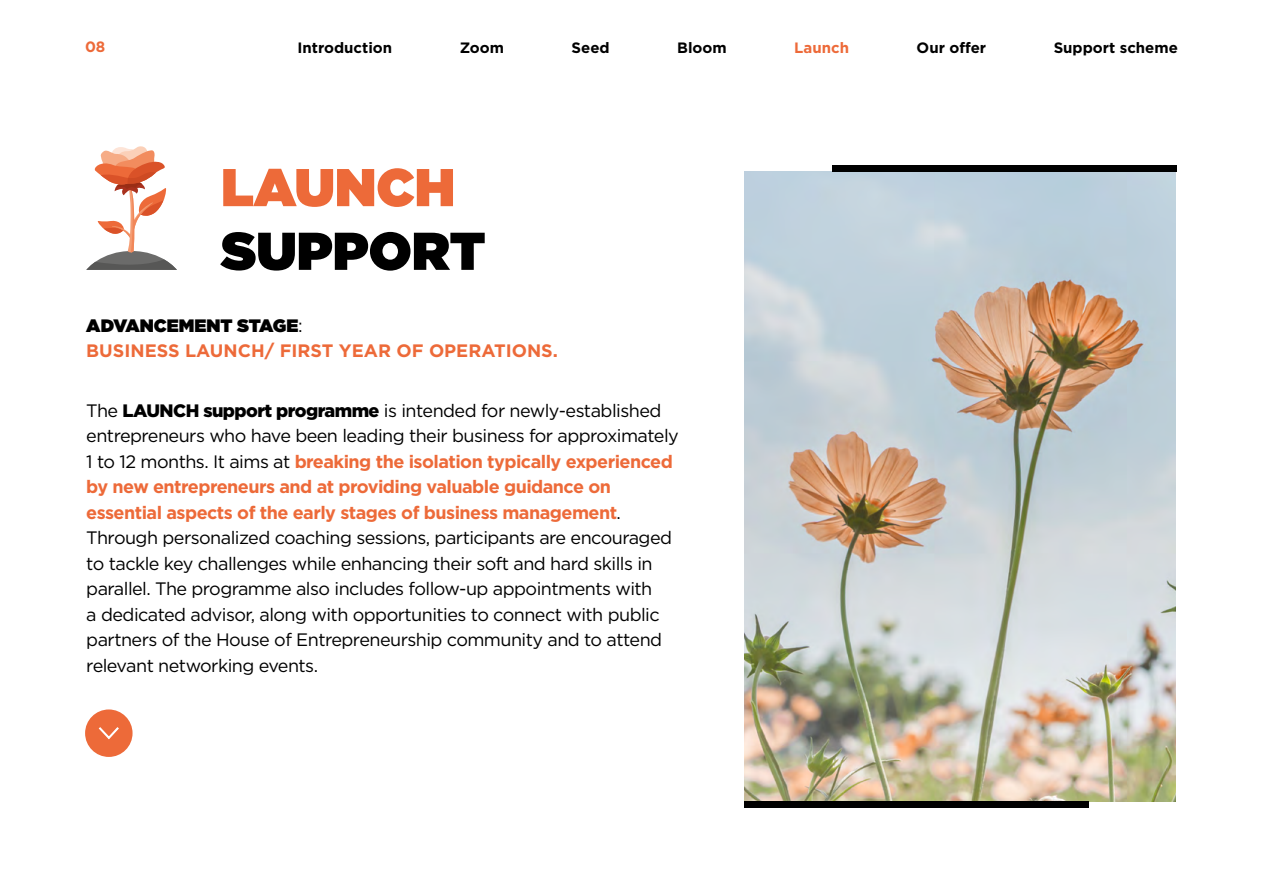
<style>
.page{position:relative;width:1263px;height:893px;background:#fff}
.page>*{position:absolute;margin:0;border:0;box-sizing:border-box;transform-origin:0 0}
.t1{font:900 53.1px "Gotham";color:#000}
.t2{font:900 53.1px "Gotham";color:#ed6a39}
.t3{font:18px/25.5px "Gotham";letter-spacing:-.03em;color:#000}
.t4{font:700 18px/25.5px "Gotham";color:#ed6a39}
.t5{font:700 15px "Gotham";color:#000}
.t6{font:700 15px "Gotham";color:#ed6a39}
.s1{font-weight:900;color:#000}
.s2{font-weight:400;color:#000}
.s3{font-weight:900}
.s4{font-weight:700;color:#ed6a39}
</style>
<div class="page">
<img style="left:744px;top:172px;width:432px;height:630px">
<div style="left:744px;top:802px;width:345px;height:6px;background:#000"></div>
<div style="left:832px;top:165px;width:345px;height:7px;background:#000"></div>
<div style="left:85px;top:709px;width:48px;height:48px;background:#ed6a39;border-radius:50%"></div>
<svg style="left:98px;top:727px;width:21px;height:13px"></svg>
<svg style="left:86px;top:146px;width:91px;height:124px"></svg>
<p class="t6" style="left:85px;top:38px;width:22px">08</p>
<p class="t5" style="left:297px;top:39px;width:96px">Introduction</p>
<p class="t5" style="left:460px;top:39px;width:46px">Zoom</p>
<p class="t5" style="left:572px;top:39px;width:40px">Seed</p>
<p class="t5" style="left:677px;top:39px;width:51px">Bloom</p>
<p class="t6" style="left:794px;top:39px;width:56px">Launch</p>
<p class="t5" style="left:916px;top:39px;width:71px">Our offer</p>
<p class="t5" style="left:1054px;top:39px;width:126px">Support scheme</p>
<p class="t2" style="left:221px;top:149px;width:235px">LAUNCH</p>
<p class="t1" style="left:221px;top:213px;width:266px">SUPPORT</p>
<p class="t4" style="left:86px;top:312px;width:473px"><span class="s1">ADVANCEMENT STAGE</span><span class="s2">:<br></span>BUSINESS LAUNCH/ FIRST YEAR OF OPERATIONS.</p>
<p class="t3" style="left:86px;top:397px;width:594px">The <span class="s3">LAUNCH support programme</span> is intended for newly-established entrepreneurs who have been leading their business for approximately 1 to 12 months. It aims at <span class="s4">breaking the isolation typically experienced by new entrepreneurs and at providing valuable guidance on essential aspects of the early stages of business management</span>.<br>Through personalized coaching sessions, participants are encouraged to tackle key challenges while enhancing their soft and hard skills in parallel. The programme also includes follow-up appointments with<br>a dedicated advisor, along with opportunities to connect with public partners of the House of Entrepreneurship community and to attend relevant networking events.</p>
</div>
